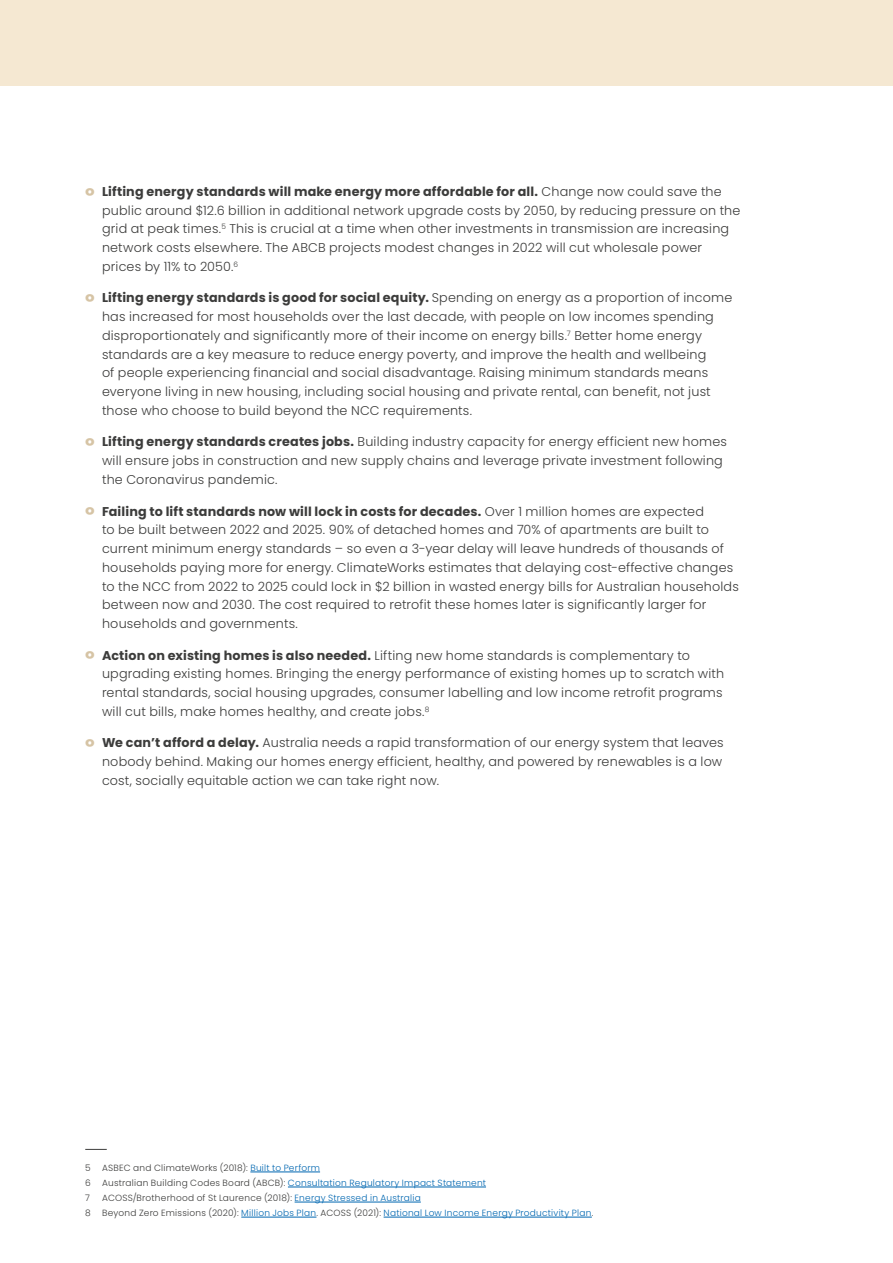
<style>
.page{position:relative;width:893px;height:1263px;background:#fff}
.page>*{position:absolute;margin:0;border:0;box-sizing:border-box;transform-origin:0 0}
.t1{font:300 12.75px/18.8px "Poppins";letter-spacing:.015em;color:#3c3c3b}
.t2{font:300 9px "Poppins";letter-spacing:.025em;color:#0067b1}
.t3{font:300 9px "Poppins";letter-spacing:.025em;color:#3c3c3b}
.s1{font-weight:700;font-size:21px;color:#d6c4a5}
.s2{font-weight:700}
.s3{color:#0067b1}
.s4{color:#3c3c3b}
</style>
<div class="page">
<svg style="left:85px;top:1149px;width:22px;height:1px"></svg>
<hr style="left:250px;top:1172px;width:70px;height:1px;background:#0067b1">
<hr style="left:288px;top:1187px;width:198px;height:1px;background:#0067b1">
<hr style="left:295px;top:1202px;width:126px;height:1px;background:#0067b1">
<hr style="left:241px;top:1217px;width:75px;height:1px;background:#0067b1">
<hr style="left:384px;top:1217px;width:208px;height:1px;background:#0067b1">
<div style="left:0;top:0;width:893px;height:85px;background:#f5e8d2"></div>
<p class="t1" style="left:102px;top:182px;width:640px;text-indent:-17px"><span class="s1">º</span> <span class="s2">Lifting energy standards will make energy more affordable for all.</span> Change now could save the public around $12.6 billion in additional network upgrade costs by 2050, by reducing pressure on the grid at peak times.<sup>5</sup> This is crucial at a time when other investments in transmission are increasing network costs elsewhere. The ABCB projects modest changes in 2022 will cut wholesale power prices by 11% to 2050.<sup>6</sup></p>
<p class="t1" style="left:102px;top:289px;width:632px;text-indent:-17px"><span class="s1">º</span> <span class="s2">Lifting energy standards is good for social equity.</span> Spending on energy as a proportion of income has increased for most households over the last decade, with people on low incomes spending disproportionately and significantly more of their income on energy bills.<sup>7</sup> Better home energy standards are a key measure to reduce energy poverty, and improve the health and wellbeing<br>of people experiencing financial and social disadvantage. Raising minimum standards means everyone living in new housing, including social housing and private rental, can benefit, not just those who choose to build beyond the NCC requirements.</p>
<p class="t1" style="left:102px;top:433px;width:627px;text-indent:-17px"><span class="s1">º</span> <span class="s2">Lifting energy standards creates jobs.</span> Building industry capacity for energy efficient new homes will ensure jobs in construction and new supply chains and leverage private investment following the Coronavirus pandemic.</p>
<p class="t1" style="left:102px;top:502px;width:638px;text-indent:-17px"><span class="s1">º</span> <span class="s2">Failing to lift standards now will lock in costs for decades.</span> Over 1 million homes are expected<br>to be built between 2022 and 2025. 90% of detached homes and 70% of apartments are built to current minimum energy standards – so even a 3-year delay will leave hundreds of thousands of households paying more for energy. ClimateWorks estimates that delaying cost-effective changes to the NCC from 2022 to 2025 could lock in $2 billion in wasted energy bills for Australian households between now and 2030. The cost required to retrofit these homes later is significantly larger for households and governments.</p>
<p class="t1" style="left:102px;top:646px;width:624px;text-indent:-17px"><span class="s1">º</span> <span class="s2">Action on existing homes is also needed.</span> Lifting new home standards is complementary to upgrading existing homes. Bringing the energy performance of existing homes up to scratch with rental standards, social housing upgrades, consumer labelling and low income retrofit programs will cut bills, make homes healthy, and create jobs.<sup>8</sup></p>
<p class="t1" style="left:102px;top:733px;width:623px;text-align:justify;text-indent:-17px"><span class="s1">º</span> <span class="s2">We can’t afford a delay.</span> Australia needs a rapid transformation of our energy system that leaves nobody behind. Making our homes energy efficient, healthy, and powered by renewables is a low cost, socially equitable action we can take right now.</p>
<p class="t3" style="left:85px;top:1163px;width:7px">5</p>
<p class="t3" style="left:102px;top:1163px;width:219px">ASBEC and ClimateWorks (2018): <span class="s3">Built to Perform</span></p>
<p class="t3" style="left:85px;top:1178px;width:7px">6</p>
<p class="t2" style="left:102px;top:1178px;width:385px"><span class="s4">Australian Building Codes Board (ABCB):</span> Consultation Regulatory Impact Statement</p>
<p class="t3" style="left:85px;top:1193px;width:6px">7</p>
<p class="t3" style="left:102px;top:1193px;width:320px">ACOSS/Brotherhood of St Laurence (2018): <span class="s3">Energy Stressed in Australia</span></p>
<p class="t3" style="left:85px;top:1208px;width:7px">8</p>
<p class="t2" style="left:102px;top:1208px;width:493px"><span class="s4">Beyond Zero Emissions (2020):</span> Million Jobs Plan<span class="s4">. ACOSS (2021):</span> National Low Income Energy Productivity Plan<span class="s4">.</span></p>
</div>
